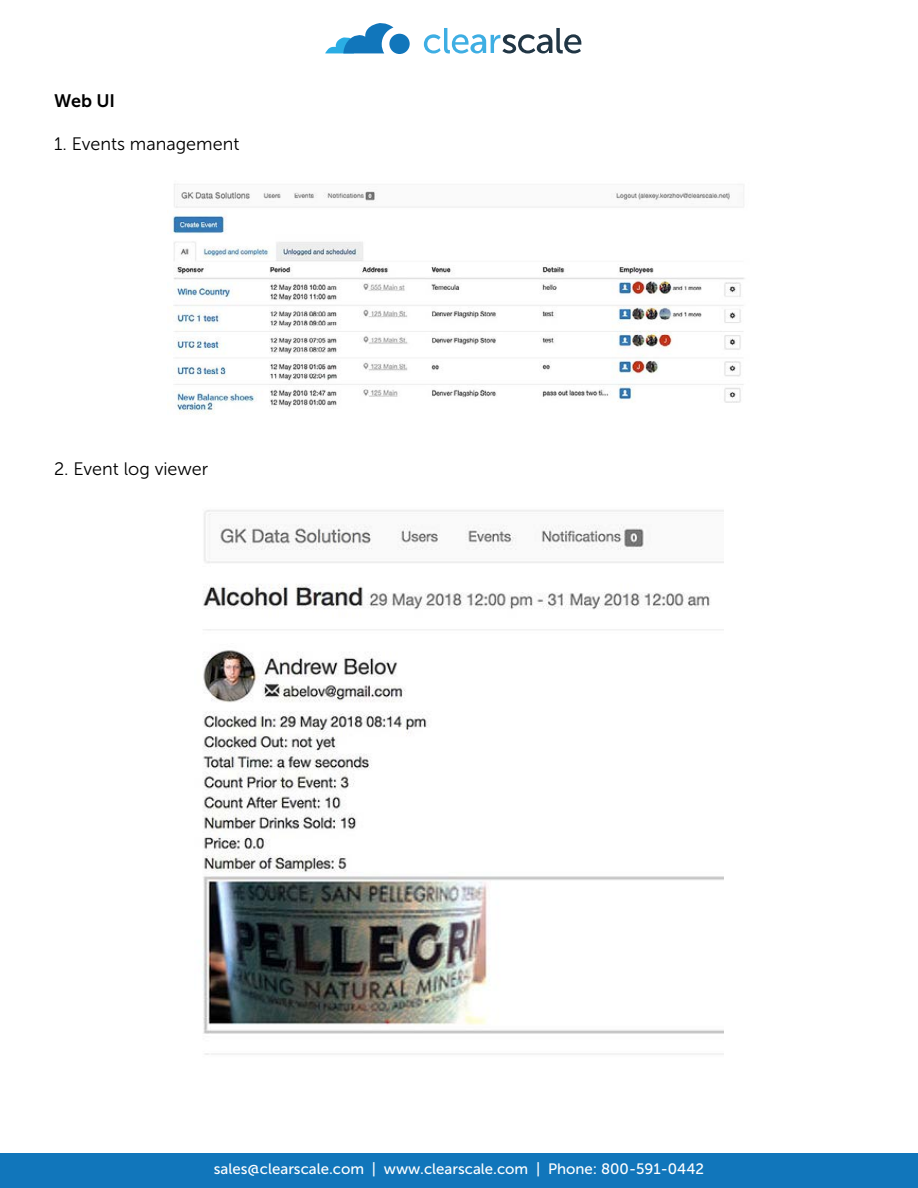
<style>
.page{position:relative;width:918px;height:1188px;background:#fff}
.page>*{position:absolute;margin:0;border:0;box-sizing:border-box;transform-origin:0 0}
.t1{font:18px "Museo Sans 300";color:#000}
.t2{font:18px "Museo Sans 700";color:#000}
.t3{font:15px "Museo Sans 500";color:#fff}
</style>
<div class="page">
<svg style="left:424px;top:28px;width:157px;height:25px"></svg>
<div style="left:389px;top:34px;width:21px;height:20px;background:#1176bb;border-radius:50%"></div>
<svg style="left:325px;top:23px;width:68px;height:30px"></svg>
<div style="left:0;top:1154px;width:918px;height:34px;background:#1176bb"></div>
<img style="left:170px;top:184px;width:575px;height:230px">
<img style="left:202px;top:510px;width:521px;height:545px">
<p class="t2" style="left:54px;top:91px;width:63px">Web UI</p>
<p class="t1" style="left:54px;top:134px;width:187px">1. Events management</p>
<p class="t1" style="left:54px;top:459px;width:156px">2. Event log viewer</p>
<p class="t3" style="left:214px;top:1161px;width:492px">sales@clearscale.com | www.clearscale.com | Phone: 800-591-0442</p>
</div>
